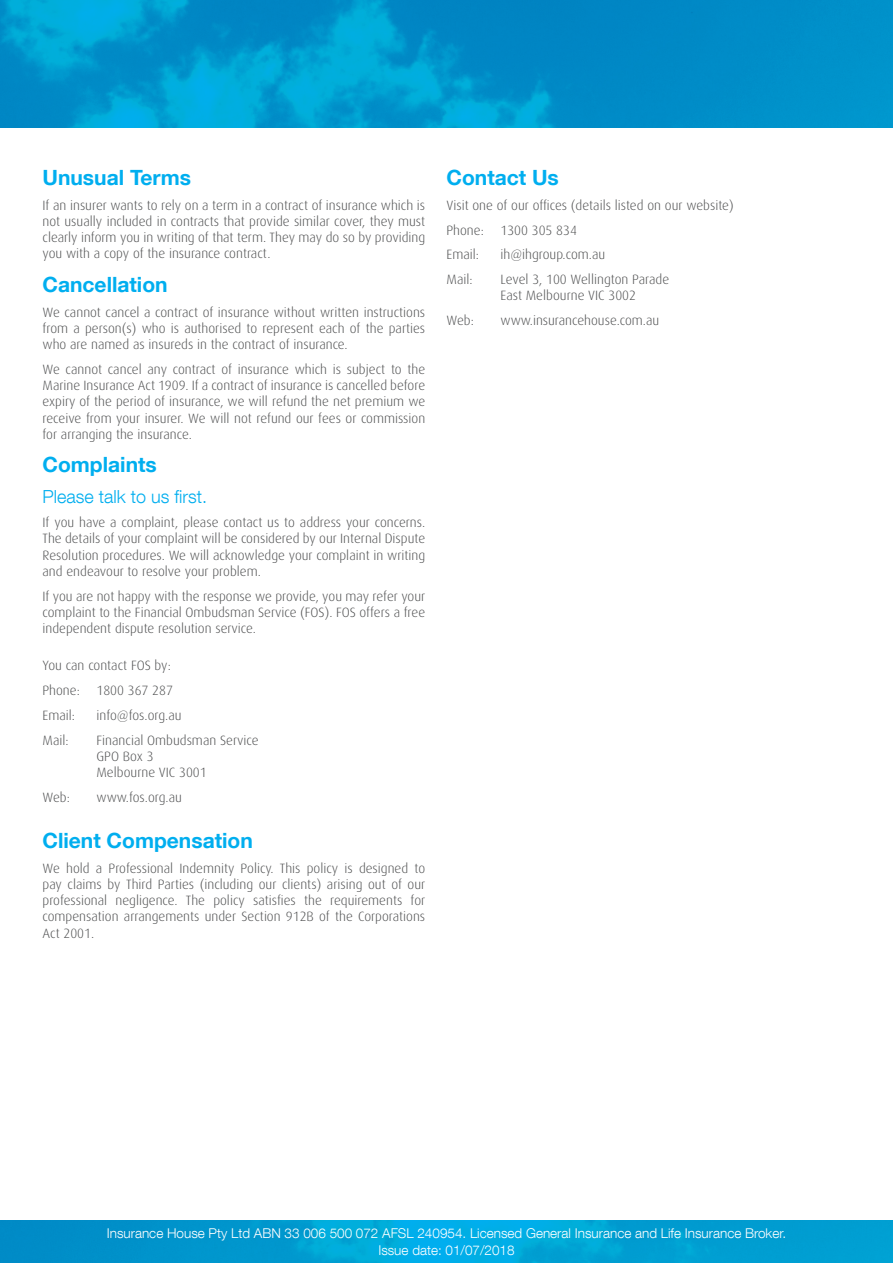
<style>
.page{position:relative;width:893px;height:1263px;background:#fff}
.page>*{position:absolute;margin:0;border:0;box-sizing:border-box;transform-origin:0 0}
.Body_headings{font:700 21px "Helvetica Neue LT Com";color:#00aeef}
.sub_body_headings{font:300 18px "Helvetica Neue LT Com";color:#00aeef}
.Body{font:300 13.5px/16.2px "Dax";color:#4b4c4d;text-align:justify}
.Body-2{font:300 13.5px "Helvetica Neue LT Com";color:#fff}
</style>
<div class="page">
<svg style="left:0;top:0;width:893px;height:128px;background:#0094cc"></svg>
<svg style="left:0;top:1220px;width:893px;height:43px;background:#009ed3"></svg>
<p class="Body_headings" style="left:43px;top:164px;width:150px">Unusual Terms</p>
<p class="Body" style="left:43px;top:197px;width:384px">If an insurer wants to rely on a term in a contract of insurance which is not usually included in contracts that provide similar cover, they must clearly inform you in writing of that term. They may do so by providing you with a copy of the insurance contract.</p>
<p class="Body_headings" style="left:43px;top:271px;width:127px">Cancellation</p>
<p class="Body" style="left:43px;top:304px;width:384px">We cannot cancel a contract of insurance without written instructions from a person(s) who is authorised to represent each of the parties who are named as insureds in the contract of insurance.</p>
<p class="Body" style="left:43px;top:361px;width:384px">We cannot cancel any contract of insurance which is subject to the Marine Insurance Act 1909. If a contract of insurance is cancelled before expiry of the period of insurance, we will refund the net premium we receive from your insurer. We will not refund our fees or commission for arranging the insurance.</p>
<p class="Body_headings" style="left:43px;top:452px;width:116px">Complaints</p>
<p class="sub_body_headings" style="left:43px;top:485px;width:166px">Please talk to us first.</p>
<p class="Body" style="left:43px;top:515px;width:384px">If you have a complaint, please contact us to address your concerns.<br>The details of your complaint will be considered by our Internal Dispute Resolution procedures. We will acknowledge your complaint in writing and endeavour to resolve your problem.</p>
<p class="Body" style="left:43px;top:588px;width:384px">If you are not happy with the response we provide, you may refer your complaint to the Financial Ombudsman Service (FOS). FOS offers a free independent dispute resolution service.</p>
<p class="Body" style="left:43px;top:658px;width:130px">You can contact FOS by:</p>
<p class="Body" style="left:43px;top:682px;width:132px">Phone: 1800 367 287</p>
<p class="Body" style="left:43px;top:707px;width:34px">Email:</p>
<p class="Body" style="left:97px;top:707px;width:87px">info@fos.org.au</p>
<p class="Body" style="left:43px;top:732px;width:28px">Mail:</p>
<p class="Body" style="left:97px;top:732px;width:164px;text-align:left">Financial Ombudsman Service<br>GPO Box 3<br>Melbourne VIC 3001</p>
<p class="Body" style="left:43px;top:789px;width:29px">Web:</p>
<p class="Body" style="left:97px;top:789px;width:87px">www.fos.org.au</p>
<p class="Body_headings" style="left:43px;top:827px;width:212px">Client Compensation</p>
<p class="Body" style="left:43px;top:860px;width:384px">We hold a Professional Indemnity Policy. This policy is designed to pay claims by Third Parties (including our clients) arising out of our professional negligence. The policy satisfies the requirements for compensation arrangements under Section 912B of the Corporations Act 2001.</p>
<p class="Body_headings" style="left:446px;top:164px;width:114px">Contact Us</p>
<p class="Body" style="left:446px;top:197px;width:289px">Visit one of our offices (details listed on our website)</p>
<p class="Body" style="left:446px;top:222px;width:132px">Phone: 1300 305 834</p>
<p class="Body" style="left:446px;top:247px;width:34px">Email:</p>
<p class="Body" style="left:500px;top:247px;width:106px">ih@ihgroup.com.au</p>
<p class="Body" style="left:446px;top:271px;width:28px">Mail:</p>
<p class="Body" style="left:500px;top:271px;width:170px">Level 3, 100 Wellington Parade<br>East Melbourne VIC 3002</p>
<p class="Body" style="left:446px;top:312px;width:29px">Web:</p>
<p class="Body" style="left:500px;top:312px;width:160px">www.insurancehouse.com.au</p>
<p class="Body-2" style="left:107px;top:1225px;width:681px">Insurance House Pty Ltd ABN 33 006 500 072 AFSL 240954. Licensed General Insurance and Life Insurance Broker.</p>
<p class="Body-2" style="left:378px;top:1241px;width:138px">Issue date: 01/07/2018</p>
</div>
